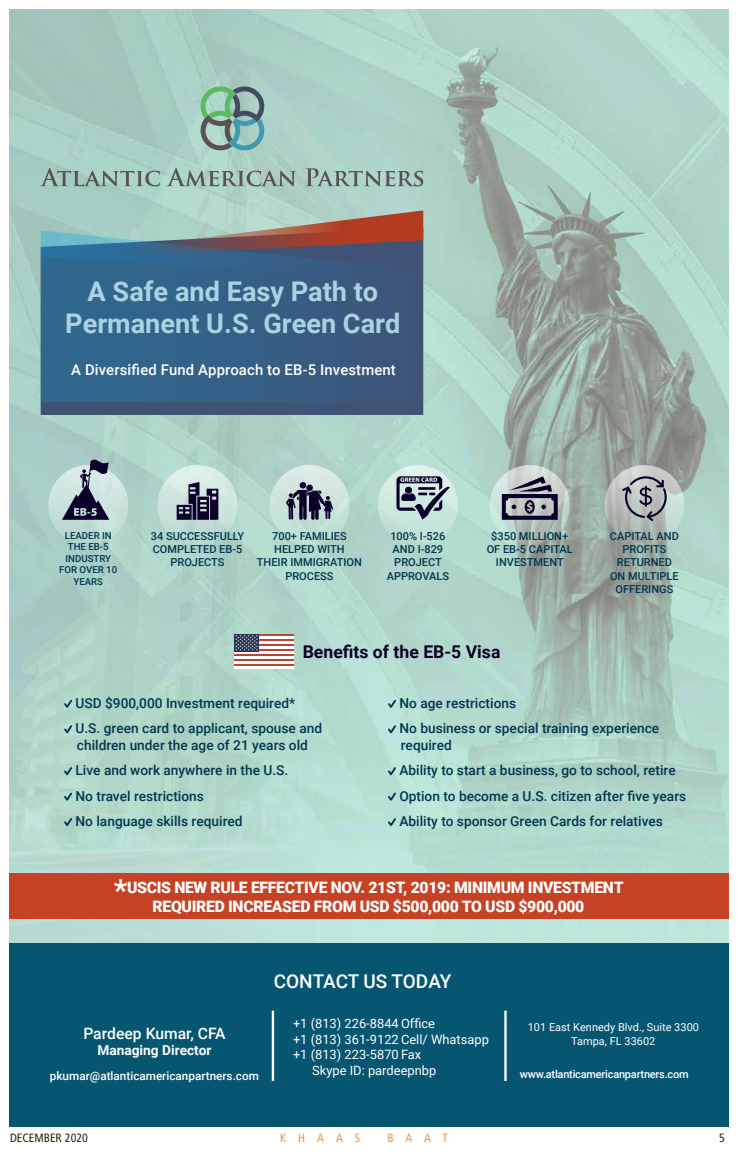
<style>
.page{position:relative;width:738px;height:1152px;background:#fff}
.page>*{position:absolute;margin:0;border:0;box-sizing:border-box;transform-origin:0 0}
.t1{font:700 27.1px/32.6px "Roboto";color:#aad3e1;text-align:center}
.t2{font:500 19px "Roboto";color:#fff}
.t3{font:700 17.6px "Roboto";color:#100027}
.t4{font:900 15.8px/18.9px "Roboto";letter-spacing:-.02em;color:#fff;text-align:center}
.t5{font:500 15.7px "Roboto";color:#fff}
.t6{font:500 14.9px "Roboto";letter-spacing:.01em;color:#fff}
.t7{font:500 13.7px/25.5px "Roboto";color:#003751}
.t8{font:700 13.7px "Roboto";color:#fff}
.t9{font:12.9px "Roboto";color:#fff}
.t10{font:condensed 12px "Frutiger";color:#2e2007}
.t11{font:condensed 12px "Frutiger";letter-spacing:1em;color:#f0913f}
.t12{font:500 11.7px "Roboto";color:#fff}
.t13{font:500 11px/13.2px "Roboto";color:#003751;text-align:center}
.t14{font:11px/13.2px "Roboto";color:#fff;text-align:center}
.t15{font:500 11px "Roboto";letter-spacing:-.02em;color:#fff}
.t16{font:500 9.6px/11.6px "Roboto";color:#003751;text-align:center}
.s1{font-family:"Roboto Condensed";font-weight:700;font-size:30.2px}
</style>
<div class="page">
<img style="left:576px;top:9px;width:153px;height:934px">
<img style="left:9px;top:9px;width:567px;height:934px">
<svg style="left:201px;top:86px;width:63px;height:64px;background:#80aa9e"></svg>
<svg style="left:40px;top:168px;width:120px;height:18px;background:#95b0a9"></svg>
<svg style="left:166px;top:168px;width:130px;height:18px;background:#97afa7"></svg>
<svg style="left:306px;top:168px;width:117px;height:18px;background:#95aea7"></svg>
<svg style="left:62px;top:698px;width:12px;height:12px"></svg>
<svg style="left:62px;top:724px;width:12px;height:12px"></svg>
<svg style="left:62px;top:765px;width:12px;height:13px"></svg>
<svg style="left:62px;top:791px;width:12px;height:12px"></svg>
<svg style="left:62px;top:816px;width:12px;height:13px"></svg>
<svg style="left:386px;top:698px;width:12px;height:12px"></svg>
<svg style="left:386px;top:724px;width:12px;height:12px"></svg>
<svg style="left:386px;top:765px;width:12px;height:13px"></svg>
<svg style="left:386px;top:791px;width:12px;height:12px"></svg>
<svg style="left:386px;top:816px;width:12px;height:13px"></svg>
<svg style="left:40px;top:210px;width:383px;height:50px;background:#8a8d8d"></svg>
<svg style="left:41px;top:256px;width:382px;height:159px;background:#365e83"></svg>
<hr style="left:234px;top:634px;width:59px;height:3px;background:#b64636">
<hr style="left:234px;top:637px;width:59px;height:2px;background:#fff">
<hr style="left:234px;top:639px;width:59px;height:3px;background:#b64636">
<hr style="left:234px;top:642px;width:59px;height:2px;background:#fff">
<hr style="left:234px;top:644px;width:59px;height:3px;background:#b64636">
<hr style="left:234px;top:647px;width:59px;height:2px;background:#fff">
<hr style="left:234px;top:649px;width:59px;height:3px;background:#b64636">
<hr style="left:234px;top:652px;width:59px;height:2px;background:#fff">
<hr style="left:234px;top:654px;width:59px;height:3px;background:#b64636">
<hr style="left:234px;top:657px;width:59px;height:2px;background:#fff">
<hr style="left:234px;top:659px;width:59px;height:3px;background:#b64636">
<hr style="left:234px;top:662px;width:59px;height:2px;background:#fff">
<hr style="left:234px;top:664px;width:59px;height:3px;background:#b64636">
<hr style="left:234px;top:667px;width:59px;height:2px;background:#fff">
<div style="left:234px;top:634px;width:25px;height:18px;background:#2a3554"></div>
<svg style="left:235px;top:635px;width:23px;height:16px"></svg>
<div style="left:9px;top:873px;width:720px;height:46px;background:#c54224"></div>
<div style="left:9px;top:943px;width:720px;height:183px;background:#065571"></div>
<hr style="left:272px;top:1011px;width:2px;height:70px;background:#fff">
<hr style="left:504px;top:1011px;width:3px;height:70px;background:#fff">
<div style="left:48px;top:465px;width:80px;height:80px;background:linear-gradient(to bottom,#deede9,#b6d6cf);border-radius:50%"></div>
<svg style="left:158px;top:465px;width:80px;height:80px;background:#c8e1da"></svg>
<div style="left:269px;top:465px;width:81px;height:80px;background:linear-gradient(to bottom,#ddeae7,#baddd1);border-radius:50%"></div>
<div style="left:378px;top:465px;width:80px;height:80px;background:linear-gradient(to bottom,#d9e8e5,#baddd1);border-radius:50%"></div>
<svg style="left:490px;top:465px;width:80px;height:80px;background:#bccbc4"></svg>
<svg style="left:604px;top:465px;width:80px;height:80px;background:#b8c1bc"></svg>
<svg style="left:177px;top:482px;width:41px;height:38px;background:#606278"></svg>
<svg style="left:286px;top:482px;width:47px;height:38px;background:#707585"></svg>
<svg style="left:622px;top:476px;width:45px;height:45px;background:#999aa0"></svg>
<svg style="left:502px;top:476px;width:56px;height:44px;background:#7e7f8c"></svg>
<svg style="left:397px;top:476px;width:54px;height:44px;background:#89959f"></svg>
<svg style="left:62px;top:459px;width:47px;height:61px;background:#848e9b"></svg>
<h1 class="t1" style="left:65px;top:274px;width:337px">A Safe and Easy Path to<br>Permanent U.S. Green Card</h1>
<p class="t6" style="left:71px;top:360px;width:326px">A Diversified Fund Approach to EB-5 Investment</p>
<p class="t16" style="left:59px;top:529px;width:59px">LEADER IN<br>THE EB-5<br>INDUSTRY<br>FOR OVER 10<br>YEARS</p>
<p class="t13" style="left:151px;top:529px;width:95px">34 SUCCESSFULLY<br>COMPLETED EB-5<br>PROJECTS</p>
<p class="t13" style="left:257px;top:529px;width:107px">700+ FAMILIES<br>HELPED WITH<br>THEIR IMMIGRATION<br>PROCESS</p>
<p class="t13" style="left:387px;top:529px;width:64px">100% I-526<br>AND I-829<br>PROJECT<br>APPROVALS</p>
<p class="t13" style="left:487px;top:529px;width:88px">$350 MILLION+<br>OF EB-5 CAPITAL<br>INVESTMENT</p>
<p class="t13" style="left:610px;top:529px;width:71px">CAPITAL AND<br>PROFITS<br>RETURNED<br>ON MULTIPLE<br>OFFERINGS</p>
<p class="t3" style="left:303px;top:639px;width:199px">Benefits of the EB-5 Visa</p>
<p class="t7" style="left:76px;top:690px;width:248px">USD $900,000 Investment required*<br>U.S. green card to applicant, spouse and</p>
<p class="t7" style="left:76px;top:732px;width:234px">children under the age of 21 years old<br>Live and work anywhere in the U.S.<br>No travel restrictions<br>No language skills required</p>
<p class="t7" style="left:399px;top:690px;width:261px">No age restrictions<br>No business or special training experience</p>
<p class="t7" style="left:399px;top:732px;width:288px">required<br>Ability to start a business, go to school, retire Option to become a U.S. citizen after five years Ability to sponsor Green Cards for relatives</p>
<p class="t4" style="left:114px;top:878px;width:511px"><span class="s1">*</span>USCIS NEW RULE EFFECTIVE NOV. 21ST, 2019: MINIMUM INVESTMENT<br>REQUIRED INCREASED FROM USD $500,000 TO USD $900,000</p>
<h2 class="t2" style="left:274px;top:968px;width:179px">CONTACT US TODAY</h2>
<p class="t9" style="left:293px;top:1015px;width:144px">+1 (813) 226-8844 Office</p>
<p class="t9" style="left:293px;top:1030px;width:197px">+1 (813) 361-9122 Cell/ Whatsapp</p>
<p class="t9" style="left:293px;top:1046px;width:130px">+1 (813) 223-5870 Fax</p>
<p class="t9" style="left:312px;top:1061px;width:126px">Skype ID: pardeepnbp</p>
<p class="t14" style="left:528px;top:1021px;width:173px">101 East Kennedy Blvd., Suite 3300<br>Tampa, FL 33602</p>
<p class="t5" style="left:83px;top:1022px;width:144px">Pardeep Kumar, CFA</p>
<p class="t8" style="left:97px;top:1041px;width:116px">Managing Director</p>
<p class="t12" style="left:50px;top:1068px;width:211px">pkumar@atlanticamericanpartners.com</p>
<p class="t15" style="left:520px;top:1067px;width:170px">www.atlanticamericanpartners.com</p>
<p class="t10" style="left:10px;top:1131px;width:79px">DECEMBER 2020</p>
<p class="t11" style="left:280px;top:1131px;width:82px">KHAAS</p>
<p class="t11" style="left:387px;top:1131px;width:62px">BAAT</p>
<p class="t10" style="left:719px;top:1131px;width:7px">5</p>
</div>
